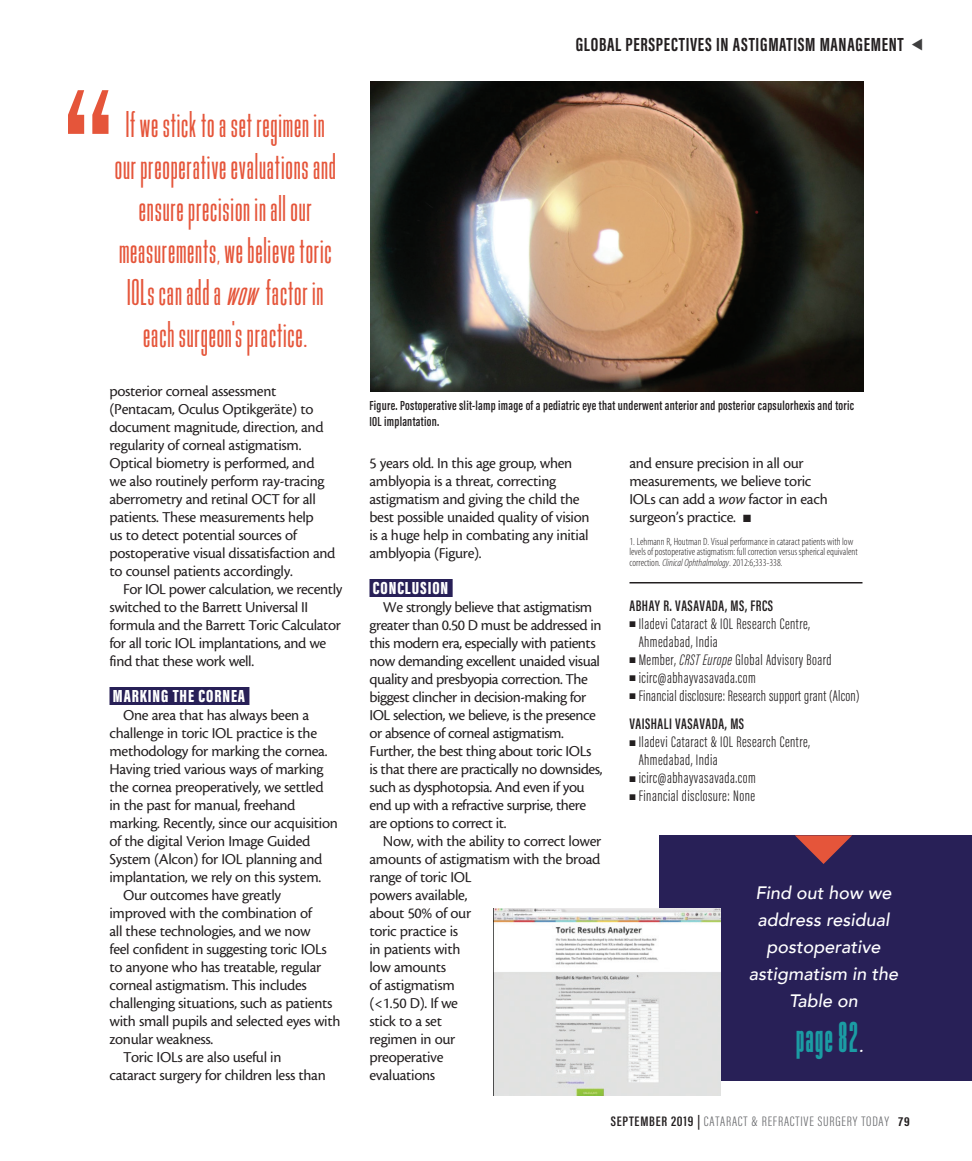
<style>
.page{position:relative;width:972px;height:1161px;background:#fff}
.page>*{position:absolute;margin:0;border:0;box-sizing:border-box;transform-origin:0 0}
.t1{font:45px "Bee Four";letter-spacing:.02em;color:#1b9ca4}
.t2{font:39px/42px "Bee Three";letter-spacing:.02em;color:#e5553a;text-align:center}
.t3{font:700 19.5px "Acumin Pro Extra Cond";letter-spacing:.035em;color:#231f20}
.t4{font:italic 500 18px/27px "Avenir";color:#fff;text-align:center}
.subhead{font:900 18px "Acumin Pro Extra Cond";letter-spacing:.05em;color:#fff}
.body{font:15.75px/18px "Cronos MM 408 10";letter-spacing:-.02em;color:#231f20}
.bio_info{font:300 15.75px/18px "Acumin Pro Extra Cond";letter-spacing:.03em;color:#231f20}
.bio_name{font:600 15.75px "Acumin Pro Extra Cond";letter-spacing:.03em;color:#231f20}
.bio_name_no_line{font:600 15.75px "Acumin Pro Extra Cond";letter-spacing:.03em;color:#231f20}
.t5{font:300 14.1px "Acumin Pro Extra Cond";letter-spacing:.05em;color:#6c6d70;scale:1.11 1}
.t6{font:600 13.5px/16.5px "Acumin Pro Extra Cond";letter-spacing:.02em;color:#231f20}
.footnote{font:10.5px/10.5px "Myriad MM 215 300";color:#231f20}
.s1{font-style:italic}
.s2{font-family:"Cronos MM It 408 10"}
.s3{font-family:"Myriad MM It 215 300"}
.s4{font-weight:600;color:#231f20}
.s5{font-weight:700;font-size:13.35px;color:#231f20}
</style>
<div class="page">
<div style="left:110px;top:687px;width:139px;height:18px;background:#282057"></div>
<div style="left:369px;top:579px;width:84px;height:18px;background:#282057"></div>
<hr style="left:630px;top:582px;width:232px;height:2px;background:#231f20">
<svg style="left:68px;top:90px;width:41px;height:44px"></svg>
<div style="left:659px;top:835px;width:313px;height:246px;background:#282057"></div>
<svg style="left:795px;top:835px;width:57px;height:29px"></svg>
<img style="left:494px;top:909px;width:226px;height:186px">
<img style="left:370px;top:81px;width:494px;height:311px">
<p class="t2" style="left:115px;top:104px;width:223px">If we stick to a set regimen in our preoperative evaluations and ensure precision in all our measurements, we believe toric<br>IOLs can add a <span class="s1">wow</span>factor in each surgeon’s practice.</p>
<p class="body" style="left:110px;top:382px;width:227px">posterior corneal assessment (Pentacam, Oculus Optikgeräte) to document magnitude, direction, and regularity of corneal astigmatism.<br>Optical biometry is performed, and we also routinely perform ray-tracing aberrometry and retinal OCT for all patients. These measurements help<br>us to detect potential sources of postoperative visual dissatisfaction and to counsel patients accordingly.</p>
<p class="body" style="left:110px;top:580px;width:234px;text-indent:14px">For IOL power calculation, we recently switched to the Barrett Universal II formula and the Barrett Toric Calculator for all toric IOL implantations, and we find that these work well.</p>
<p class="subhead" style="left:113px;top:685px;width:134px">MARKING THE CORNEA</p>
<p class="body" style="left:110px;top:706px;width:230px;text-indent:14px">One area that has always been a challenge in toric IOL practice is the methodology for marking the cornea.<br>Having tried various ways of marking the cornea preoperatively, we settled in the past for manual, freehand marking. Recently, since our acquisition of the digital Verion Image Guided System (Alcon) for IOL planning and implantation, we rely on this system.</p>
<p class="body" style="left:110px;top:886px;width:232px;text-indent:14px">Our outcomes have greatly improved with the combination of<br>all these technologies, and we now<br>feel confident in suggesting toric IOLs to anyone who has treatable, regular corneal astigmatism. This includes challenging situations, such as patients with small pupils and selected eyes with zonular weakness.</p>
<p class="body" style="left:110px;top:1048px;width:218px;text-indent:14px">Toric IOLs are also useful in cataract surgery for children less than</p>
<p class="t3" style="left:576px;top:32px;width:329px">GLOBAL PERSPECTIVES IN ASTIGMATISM MANAGEMENT</p>
<p class="t6" style="left:369px;top:397px;width:486px">Figure. Postoperative slit-lamp image of a pediatric eye that underwent anterior and posterior capsulorhexis and toric<br>IOL implantation.</p>
<p class="body" style="left:369px;top:454px;width:222px">5 years old. In this age group, when amblyopia is a threat, correcting astigmatism and giving the child the best possible unaided quality of vision is a huge help in combating any initial amblyopia (Figure).</p>
<p class="subhead" style="left:373px;top:577px;width:77px">CONCLUSION</p>
<p class="body" style="left:369px;top:598px;width:234px;text-indent:14px">We strongly believe that astigmatism greater than 0.50 D must be addressed in this modern era, especially with patients now demanding excellent unaided visual quality and presbyopia correction. The biggest clincher in decision-making for IOL selection, we believe, is the presence or absence of corneal astigmatism.<br>Further, the best thing about toric IOLs is that there are practically no downsides, such as dysphotopsia. And even if you end up with a refractive surprise, there are options to correct it.</p>
<p class="body" style="left:369px;top:832px;width:233px;text-indent:14px">Now, with the ability to correct lower amounts of astigmatism with the broad range of toric IOL<br>powers available,<br>about 50% of our<br>toric practice is<br>in patients with<br>low amounts<br>of astigmatism<br>(&lt;1.50 D). If we<br>stick to a set<br>regimen in our<br>preoperative<br>evaluations</p>
<p class="body" style="left:630px;top:454px;width:200px">and ensure precision in all our measurements, we believe toric<br>IOLs can add a <span class="s2">wow</span> factor in each surgeon’s practice. ■</p>
<p class="footnote" style="left:629px;top:536px;width:230px">1. Lehmann R, Houtman D. Visual performance in cataract patients with low levels of postoperative astigmatism: full correction versus spherical equivalent correction. <span class="s3">Clinical Ophthalmology</span>. 2012:6;333-338.</p>
<p class="bio_name" style="left:629px;top:596px;width:145px">ABHAY R. VASAVADA, MS, FRCS</p>
<p class="bio_info" style="left:639px;top:614px;width:173px;text-indent:-9px">■ Iladevi Cataract &amp; IOL Research Centre,<br>Ahmedabad, India</p>
<p class="bio_info" style="left:629px;top:650px;width:204px">■ Member, <span class="s1">CRST Europe</span> Global Advisory Board</p>
<p class="bio_info" style="left:629px;top:668px;width:128px">■ icirc@abhayvasavada.com</p>
<p class="bio_info" style="left:629px;top:686px;width:231px">■ Financial disclosure: Research support grant (Alcon)</p>
<p class="bio_name_no_line" style="left:629px;top:714px;width:116px">VAISHALI VASAVADA, MS</p>
<p class="bio_info" style="left:639px;top:733px;width:173px;text-indent:-9px">■ Iladevi Cataract &amp; IOL Research Centre,<br>Ahmedabad, India</p>
<p class="bio_info" style="left:629px;top:769px;width:128px">■ icirc@abhayvasavada.com</p>
<p class="bio_info" style="left:629px;top:787px;width:127px">■ Financial disclosure: None</p>
<p class="t4" style="left:749px;top:880px;width:151px">Find out how we address residual postoperative astigmatism in the<br>Table on</p>
<p class="t1" style="left:796px;top:1013px;width:64px">page 82</p>
<p class="t4" style="left:859px;top:1033px;width:7px">.</p>
<p class="t5" style="left:611px;top:1113px;width:271px"><span class="s4">SEPTEMBER 2019 |</span> CATARACT &amp; REFRACTIVE SURGERY TODAY <span class="s5">79</span></p>
</div>
